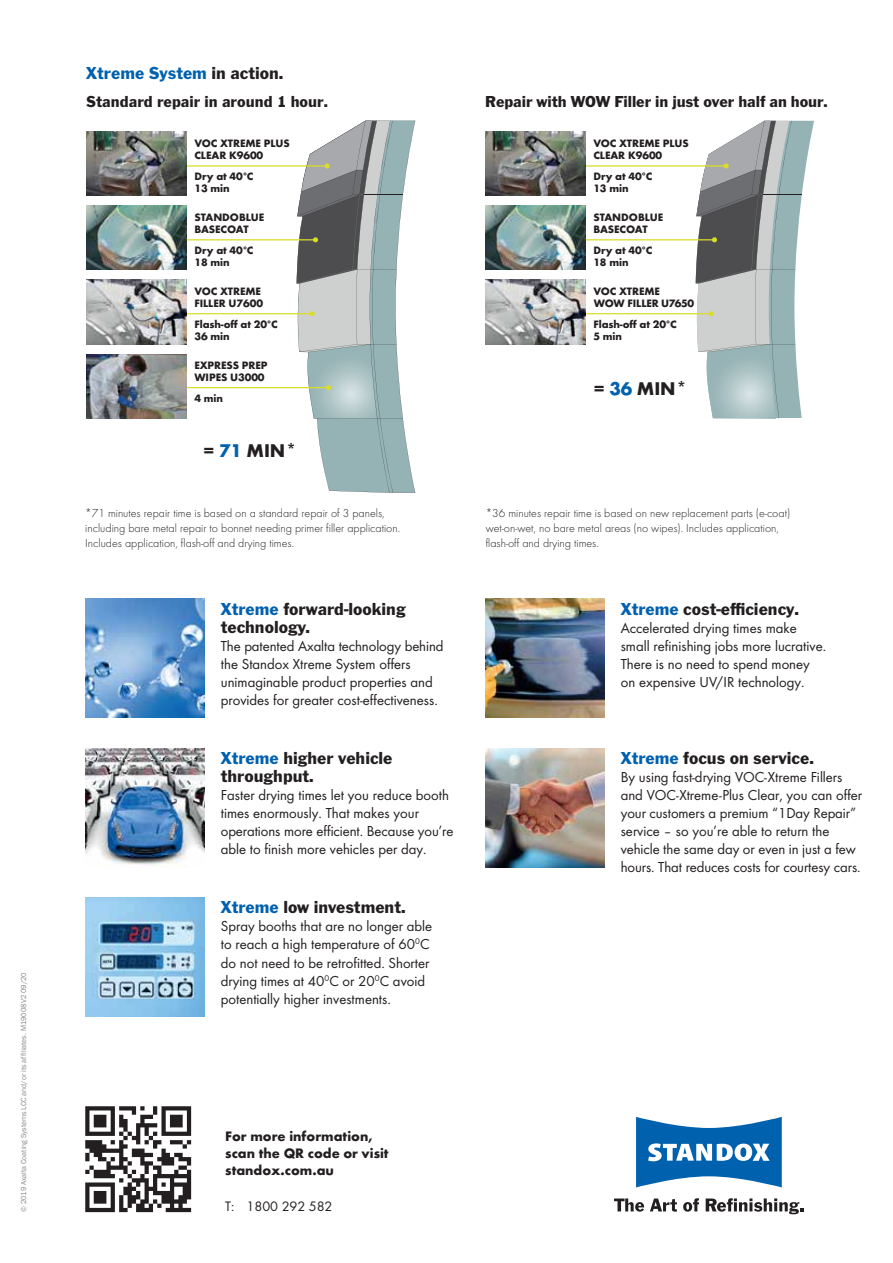
<style>
.page{position:relative;width:893px;height:1263px;background:#fff}
.page>*{position:absolute;margin:0;border:0;box-sizing:border-box;transform-origin:0 0}
.t1{font:700 19.2px "Standox Futura";letter-spacing:-.005em;color:#231f20}
.t2{font:18px/18px "Standox Franklin Gothic";color:#231f20}
.t3{font:18px "Standox Franklin Gothic";color:#0061af}
.t4{font:16.5px "Standox Franklin Gothic";letter-spacing:-.005em;color:#231f20}
.t5{font:15px/18px "Standox Futura";color:#231f20}
.t6{font:700 14.25px/17.1px "Standox Futura";color:#231f20}
.t7{font:14.25px "Standox Futura";color:#231f20}
.t8{font:300 12px/15px "Standox Futura";color:#231f20}
.t9{font:700 11.1px/12px "Standox Futura";letter-spacing:-.005em;color:#231f20}
.t10{font:7.5px "Franklin Gothic";color:#8a8c8e}
.s1{color:#231f20}
.s2{color:#0061af}
</style>
<div class="page">
<svg style="left:636px;top:1117px;width:145px;height:70px"></svg>
<svg style="left:614px;top:1198px;width:30px;height:13px"></svg>
<svg style="left:650px;top:1198px;width:27px;height:13px"></svg>
<svg style="left:683px;top:1198px;width:16px;height:13px"></svg>
<svg style="left:705px;top:1198px;width:98px;height:16px"></svg>
<img style="left:85px;top:599px;width:119px;height:119px">
<img style="left:485px;top:599px;width:119px;height:119px">
<img style="left:85px;top:748px;width:119px;height:118px">
<img style="left:85px;top:897px;width:119px;height:119px">
<img style="left:485px;top:748px;width:119px;height:119px">
<hr style="left:183px;top:239px;width:132px;height:1px;background:#dadc2a">
<hr style="left:180px;top:313px;width:132px;height:1px;background:#dadc2a">
<hr style="left:166px;top:387px;width:162px;height:1px;background:#dadc2a">
<hr style="left:183px;top:165px;width:144px;height:2px;background:#dadc2a">
<svg style="left:296px;top:121px;width:119px;height:372px"></svg>
<img style="left:86px;top:206px;width:101px;height:64px">
<img style="left:86px;top:280px;width:101px;height:64px">
<img style="left:86px;top:354px;width:101px;height:64px">
<img style="left:86px;top:131px;width:101px;height:65px">
<hr style="left:582px;top:239px;width:132px;height:1px;background:#dadc2a">
<hr style="left:578px;top:313px;width:133px;height:1px;background:#dadc2a">
<hr style="left:581px;top:165px;width:145px;height:2px;background:#dadc2a">
<svg style="left:695px;top:121px;width:119px;height:297px"></svg>
<img style="left:485px;top:206px;width:100px;height:64px">
<img style="left:485px;top:280px;width:100px;height:64px">
<img style="left:485px;top:131px;width:100px;height:65px">
<img style="left:85px;top:1106px;width:107px;height:107px">
<p class="t10" style="left:19px;top:1212px;width:241px;rotate:-90deg">© 2019 Axalta Coating Systems LCC and/or its affiliates. M19008V2 09/20</p>
<p class="t3" style="left:86px;top:63px;width:199px">Xtreme System <span class="s1">in action.</span></p>
<p class="t4" style="left:86px;top:92px;width:243px">Standard repair in around 1 hour.</p>
<p class="t9" style="left:194px;top:137px;width:97px">VOC XTREME PLUS<br>CLEAR K9600</p>
<p class="t9" style="left:194px;top:170px;width:61px">Dry at 40°C<br>13 min</p>
<p class="t9" style="left:194px;top:211px;width:71px">STANDOBLUE<br>BASECOAT</p>
<p class="t9" style="left:194px;top:244px;width:61px">Dry at 40°C<br>18 min</p>
<p class="t9" style="left:194px;top:284px;width:70px">VOC XTREME<br>FILLER U7600</p>
<p class="t9" style="left:194px;top:317px;width:85px">Flash-off at 20°C<br>36 min</p>
<p class="t9" style="left:194px;top:359px;width:75px">EXPRESS PREP<br>WIPES U3000</p>
<p class="t9" style="left:194px;top:391px;width:30px">4 min</p>
<p class="t1" style="left:203px;top:436px;width:95px">= <span class="s2">71</span> MIN*</p>
<p class="t8" style="left:85px;top:505px;width:316px">*71 minutes repair time is based on a standard repair of 3 panels, including bare metal repair to bonnet needing primer filler application.<br>Includes application, flash-off and drying times.</p>
<p class="t2" style="left:221px;top:600px;width:186px"><span class="s2">Xtreme</span> forward-looking technology.</p>
<p class="t5" style="left:221px;top:636px;width:224px">The patented Axalta technology behind the Standox Xtreme System offers unimaginable product properties and provides for greater cost-effectiveness.</p>
<p class="t2" style="left:221px;top:749px;width:173px"><span class="s2">Xtreme</span> higher vehicle throughput.</p>
<p class="t5" style="left:221px;top:785px;width:234px">Faster drying times let you reduce booth times enormously. That makes your operations more efficient. Because you’re able to finish more vehicles per day.</p>
<p class="t2" style="left:221px;top:899px;width:186px"><span class="s2">Xtreme</span> low investment.</p>
<p class="t5" style="left:221px;top:916px;width:213px">Spray booths that are no longer able to reach a high temperature of 60<sup>0</sup>C do not need to be retrofitted. Shorter drying times at 40<sup>0</sup>C or 20<sup>0</sup>C avoid potentially higher investments.</p>
<p class="t4" style="left:485px;top:92px;width:344px">Repair with WOW Filler in just over half an hour.</p>
<p class="t9" style="left:593px;top:137px;width:97px">VOC XTREME PLUS<br>CLEAR K9600</p>
<p class="t9" style="left:593px;top:170px;width:61px">Dry at 40°C<br>13 min</p>
<p class="t9" style="left:593px;top:211px;width:71px">STANDOBLUE<br>BASECOAT</p>
<p class="t9" style="left:593px;top:244px;width:61px">Dry at 40°C<br>18 min</p>
<p class="t9" style="left:593px;top:284px;width:102px">VOC XTREME<br>WOW FILLER U7650</p>
<p class="t9" style="left:593px;top:317px;width:85px">Flash-off at 20°C<br>5 min</p>
<p class="t1" style="left:593px;top:374px;width:95px">= <span class="s2">36</span> MIN*</p>
<p class="t8" style="left:485px;top:505px;width:306px">*36 minutes repair time is based on new replacement parts (e-coat) wet-on-wet, no bare metal areas (no wipes). Includes application, flash-off and drying times.</p>
<p class="t2" style="left:620px;top:600px;width:180px"><span class="s2">Xtreme</span> cost-efficiency.</p>
<p class="t5" style="left:620px;top:618px;width:207px">Accelerated drying times make small refinishing jobs more lucrative.<br>There is no need to spend money on expensive UV/IR technology.</p>
<p class="t2" style="left:620px;top:749px;width:195px"><span class="s2">Xtreme</span> focus on service.</p>
<p class="t5" style="left:620px;top:767px;width:243px">By using fast-drying VOC-Xtreme Fillers and VOC-Xtreme-Plus Clear, you can offer your customers a premium “1Day Repair” service – so you’re able to return the vehicle the same day or even in just a few hours. That reduces costs for courtesy cars.</p>
<p class="t6" style="left:225px;top:1126px;width:165px">For more information, scan the QR code or visit standox.com.au</p>
<p class="t7" style="left:225px;top:1196px;width:109px">T: 1800 292 582</p>
</div>
